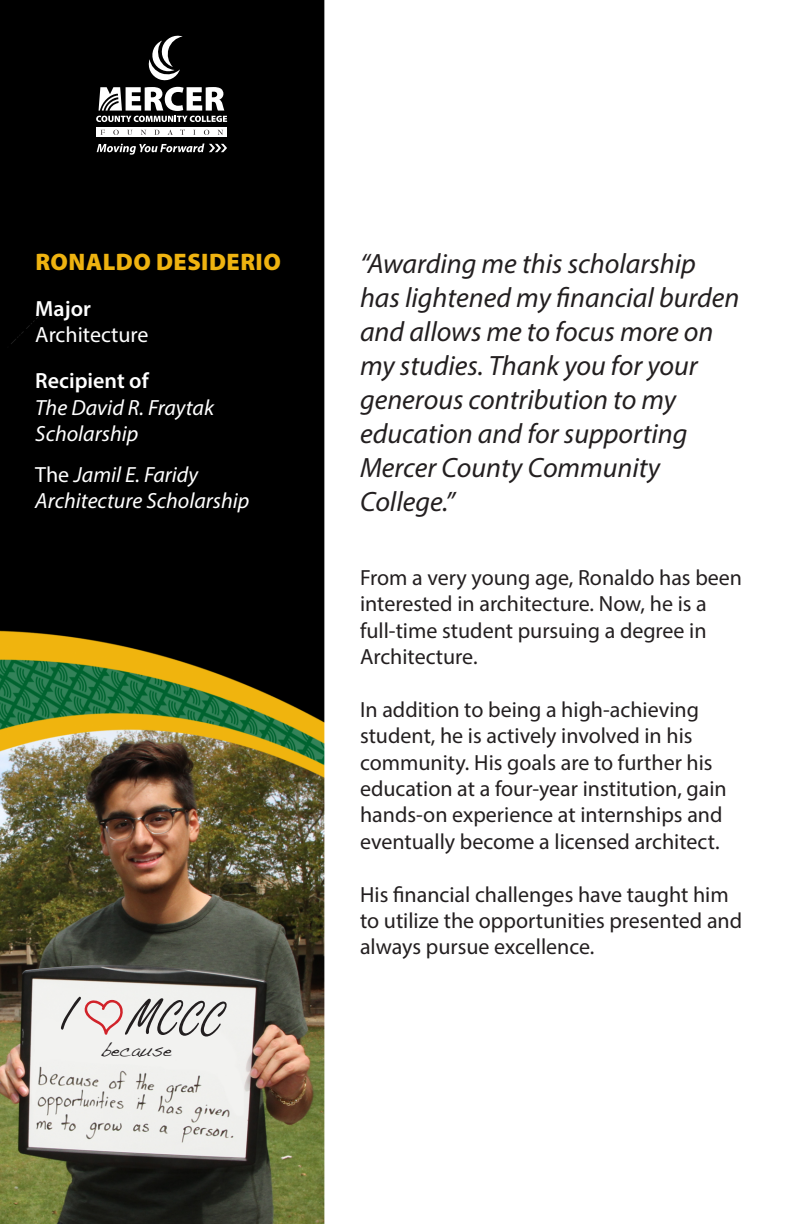
<style>
.page{position:relative;width:792px;height:1224px;background:#fff}
.page>*{position:absolute;margin:0;border:0;box-sizing:border-box;transform-origin:0 0}
.t1{font:italic 28px/34px "Myriad Pro";color:#231f20}
.t2{font:900 24px "Myriad Pro";letter-spacing:.02em;color:#efb310}
.t3{font:22px/26.4px "Myriad Pro";color:#231f20}
.t4{font:italic 22px/26.4px "Myriad Pro";color:#fff}
.t5{font:600 22px "Myriad Pro";color:#fff}
.t6{font:22px "Myriad Pro";color:#fff}
.t7{font:18px "Handwriting Dakota";color:#231f20}
.s1{font-style:normal}
</style>
<div class="page">
<img style="left:0;top:0;width:325px;height:1224px">
<svg style="left:61px;top:996px;width:167px;height:41px"></svg>
<div style="left:97px;top:127px;width:130px;height:10px;background:#fff"></div>
<svg style="left:101px;top:129px;width:4px;height:6px"></svg>
<svg style="left:113px;top:130px;width:6px;height:5px"></svg>
<svg style="left:127px;top:130px;width:5px;height:5px"></svg>
<svg style="left:141px;top:130px;width:5px;height:5px"></svg>
<svg style="left:154px;top:130px;width:5px;height:5px"></svg>
<svg style="left:167px;top:130px;width:6px;height:5px"></svg>
<svg style="left:180px;top:129px;width:5px;height:6px"></svg>
<svg style="left:204px;top:130px;width:5px;height:5px"></svg>
<svg style="left:218px;top:130px;width:5px;height:5px"></svg>
<svg style="left:96px;top:34px;width:131px;height:88px"></svg>
<svg style="left:97px;top:144px;width:130px;height:11px"></svg>
<p class="t2" style="left:36px;top:246px;width:247px">RONALDO DESIDERIO</p>
<p class="t5" style="left:35px;top:295px;width:57px">Major</p>
<p class="t6" style="left:35px;top:321px;width:115px">Architecture</p>
<p class="t5" style="left:35px;top:367px;width:115px">Recipient of</p>
<p class="t4" style="left:35px;top:394px;width:180px">The David R. Fraytak<br>Scholarship</p>
<p class="t4" style="left:35px;top:461px;width:216px"><span class="s1">The</span> Jamil E. Faridy<br>Architecture Scholarship</p>
<p class="t7" style="left:101px;top:1039px;width:73px">because</p>
<p class="t1" style="left:360px;top:246px;width:381px">“Awarding me this scholarship has lightened my financial burden and allows me to focus more on my studies. Thank you for your generous contribution to my education and for supporting<br>Mercer County Community<br>College.”</p>
<p class="t3" style="left:360px;top:564px;width:384px">From a very young age, Ronaldo has been interested in architecture. Now, he is a full-time student pursuing a degree in Architecture.</p>
<p class="t3" style="left:360px;top:696px;width:368px">In addition to being a high-achieving student, he is actively involved in his community. His goals are to further his education at a four-year institution, gain hands-on experience at internships and eventually become a licensed architect.</p>
<p class="t3" style="left:360px;top:881px;width:384px">His financial challenges have taught him to utilize the opportunities presented and always pursue excellence.</p>
</div>
